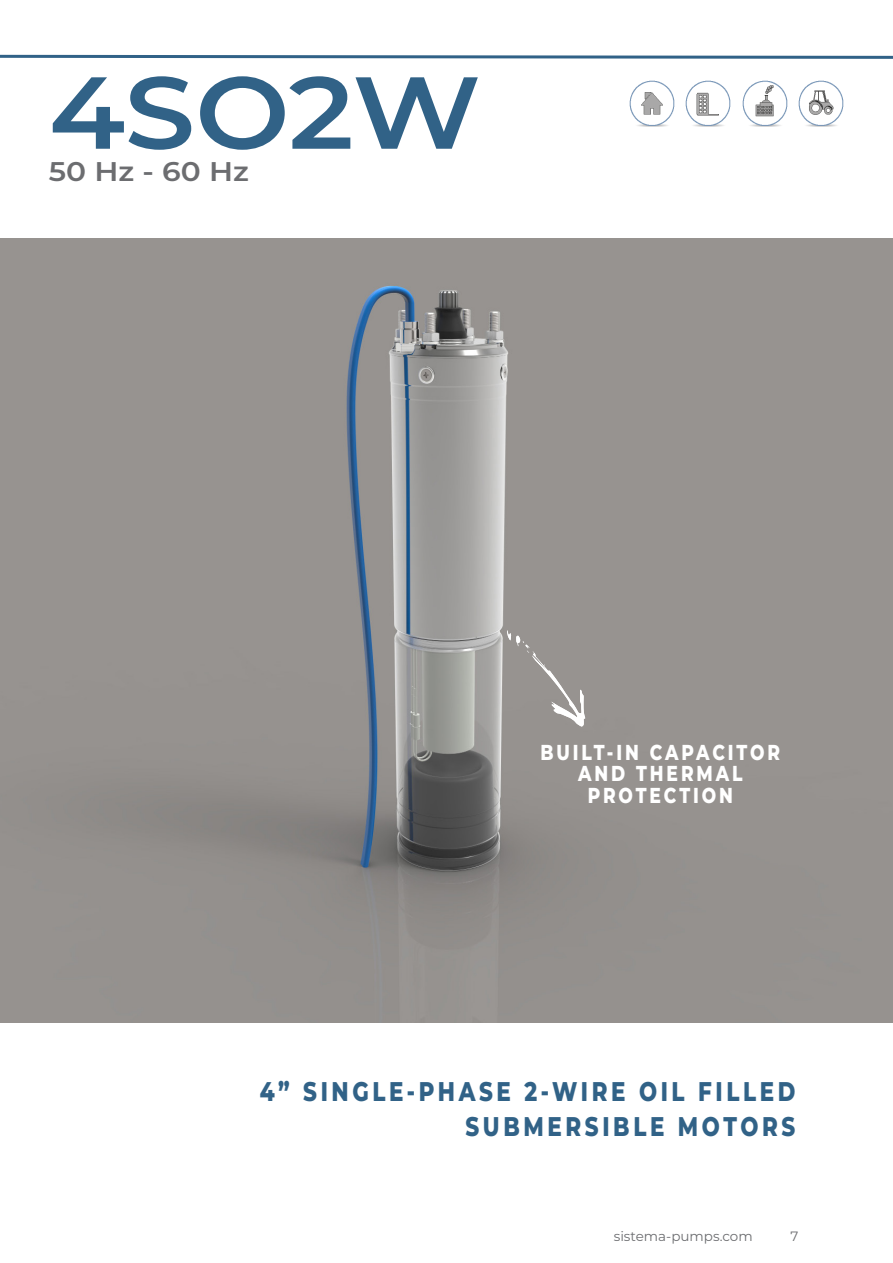
<style>
.page{position:relative;width:893px;height:1263px;background:#fff}
.page>*{position:absolute;margin:0;border:0;box-sizing:border-box;transform-origin:0 0}
.t1{font:600 102px "Montserrat";letter-spacing:-.005em;color:#316287;scale:1.1 1}
.t2{font:800 27px "Montserrat";letter-spacing:.17em;color:#316287;scale:.79 1}
.t3{font:600 27px "Montserrat";color:#6c6d70;scale:1.1 1}
.t4{font:800 21.6px "Montserrat";letter-spacing:.17em;color:#fff;scale:.79 1}
.t5{font:13.5px "Montserrat";color:#6c6d70}
</style>
<div class="page">
<svg style="left:0;top:54px;width:893px;height:5px"></svg>
<img style="left:0;top:238px;width:893px;height:784px">
<svg style="left:507px;top:630px;width:78px;height:97px;background:#9e9b98"></svg>
<img style="left:629px;top:81px;width:46px;height:45px">
<img style="left:686px;top:81px;width:45px;height:45px">
<img style="left:742px;top:81px;width:45px;height:45px">
<img style="left:798px;top:81px;width:46px;height:45px">
<p class="t1" style="left:49px;top:40px;width:394px">4SO2W</p>
<p class="t3" style="left:49px;top:152px;width:183px">50 Hz - 60 Hz</p>
<p class="t4" style="left:540px;top:736px;width:305px">BUILT-IN CAPACITOR</p>
<p class="t4" style="left:578px;top:758px;width:210px">AND THERMAL</p>
<p class="t4" style="left:588px;top:779px;width:185px">PROTECTION</p>
<p class="t2" style="left:260px;top:1071px;width:680px">4” SINGLE-PHASE 2-WIRE OIL FILLED</p>
<p class="t2" style="left:465px;top:1106px;width:419px">SUBMERSIBLE MOTORS</p>
<p class="t5" style="left:614px;top:1227px;width:140px">sistema-pumps.com</p>
<p class="t5" style="left:791px;top:1227px;width:9px">7</p>
</div>
